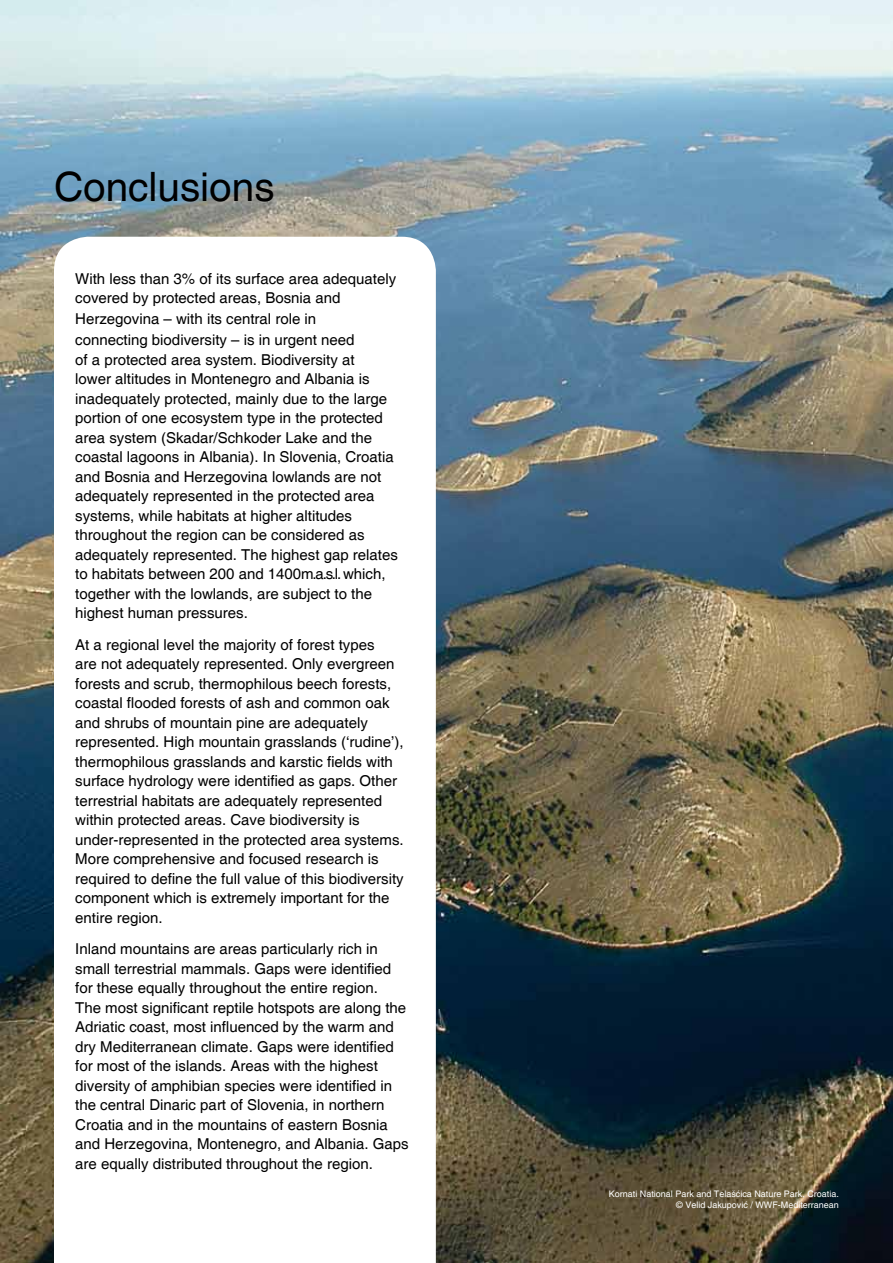
<style>
.page{position:relative;width:893px;height:1263px;background:#fff}
.page>*{position:absolute;margin:0;border:0;box-sizing:border-box;transform-origin:0 0}
.t1{font:40.5px "Helvetica";color:#000}
.t2{font:15px/19.5px "Helvetica";color:#000}
.t3{font:9px/10.8px "Helvetica";color:#fff;text-align:right}
</style>
<div class="page">
<img style="left:0;top:0;width:893px;height:1263px">
<svg style="left:54px;top:237px;width:382px;height:1026px"></svg>
<h1 class="t1" style="left:54px;top:163px;width:222px">Conclusions</h1>
<p class="t2" style="left:75px;top:269px;width:322px">With less than 3% of its surface area adequately covered by protected areas, Bosnia and</p>
<p class="t2" style="left:75px;top:309px;width:281px;line-height:21px">Herzegovina – with its central role in connecting biodiversity – is in urgent need</p>
<p class="t2" style="left:75px;top:350px;width:324px">of a protected area system. Biodiversity at<br>lower altitudes in Montenegro and Albania is inadequately protected, mainly due to the large portion of one ecosystem type in the protected area system (Skadar/Schkoder Lake and the coastal lagoons in Albania). In Slovenia, Croatia and Bosnia and Herzegovina lowlands are not adequately represented in the protected area systems, while habitats at higher altitudes throughout the region can be considered as adequately represented. The highest gap relates to habitats between 200 and 1400m.a.s.l. which, together with the lowlands, are subject to the highest human pressures.</p>
<p class="t2" style="left:75px;top:635px;width:330px">At a regional level the majority of forest types<br>are not adequately represented. Only evergreen forests and scrub, thermophilous beech forests, coastal flooded forests of ash and common oak and shrubs of mountain pine are adequately represented. High mountain grasslands (‘rudine’), thermophilous grasslands and karstic fields with surface hydrology were identified as gaps. Other terrestrial habitats are adequately represented within protected areas. Cave biodiversity is under-represented in the protected area systems.<br>More comprehensive and focused research is required to define the full value of this biodiversity component which is extremely important for the entire region.</p>
<p class="t2" style="left:75px;top:940px;width:335px">Inland mountains are areas particularly rich in small terrestrial mammals. Gaps were identified for these equally throughout the entire region.<br>The most significant reptile hotspots are along the Adriatic coast, most influenced by the warm and dry Mediterranean climate. Gaps were identified for most of the islands. Areas with the highest diversity of amphibian species were identified in the central Dinaric part of Slovenia, in northern Croatia and in the mountains of eastern Bosnia and Herzegovina, Montenegro, and Albania. Gaps are equally distributed throughout the region.</p>
<p class="t3" style="left:609px;top:1189px;width:232px">Kornati National Park and Telašćica Nature Park, Croatia. © Velid Jakupović / WWF-Mediterranean</p>
</div>
